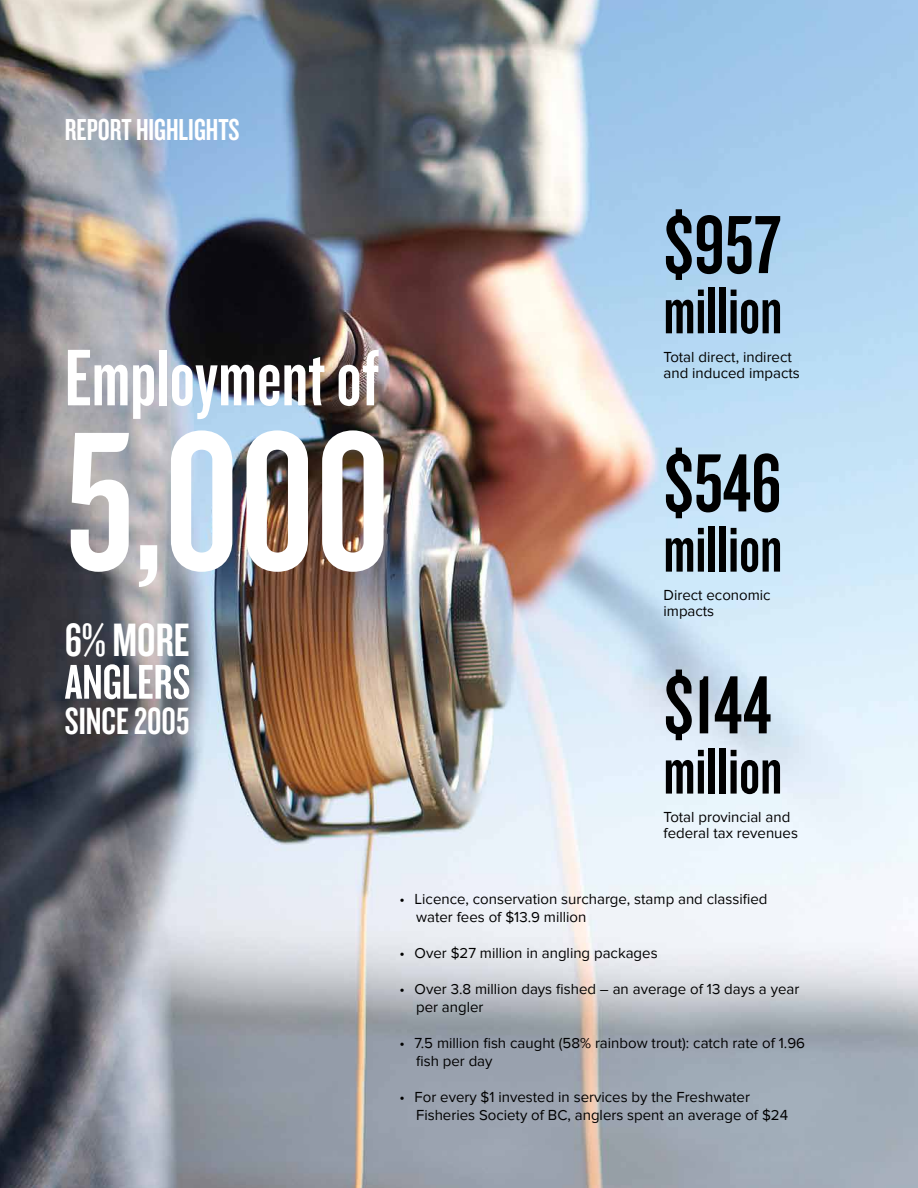
<style>
.page{position:relative;width:918px;height:1188px;background:#fff}
.page>*{position:absolute;margin:0;border:0;box-sizing:border-box;transform-origin:0 0}
.t1{font:204.9px "Knockout HTF48 Featherweight";color:#fff}
.t2{font:85.65px "Knockout HTF48 Featherweight";color:#000}
.t3{font:83.25px "Knockout HTF48 Featherweight";color:#fff}
.t4{font:69px "Knockout HTF48 Featherweight";color:#000}
.t5{font:50.7px "Knockout HTF48 Featherweight";color:#fff}
.t6{font:48.6px "Knockout HTF48 Featherweight";color:#fff}
.t7{font:39.45px "Knockout HTF48 Featherweight";color:#fff}
.t8{font:31.5px "Knockout HTF48 Featherweight";color:#fff}
.t9{font:15px/18px "Proxima Nova";color:#000}
</style>
<div class="page">
<img style="left:0;top:0;width:918px;height:1188px">
<h3 class="t8" style="left:65px;top:114px;width:176px">REPORTHIGHLIGHTS</h3>
<h3 class="t3" style="left:65px;top:336px;width:316px">Employmentof</h3>
<h1 class="t1" style="left:65px;top:399px;width:327px">5,000</h1>
<h3 class="t6" style="left:65px;top:615px;width:126px">6% MORE</h3>
<h3 class="t5" style="left:65px;top:656px;width:127px">ANGLERS</h3>
<h3 class="t7" style="left:65px;top:701px;width:126px">SINCE2005</h3>
<h2 class="t2" style="left:664px;top:202px;width:119px">$957</h2>
<h3 class="t4" style="left:664px;top:276px;width:120px">million</h3>
<p class="t9" style="left:664px;top:349px;width:138px;line-height:16.5px">Total direct, indirect and induced impacts</p>
<h2 class="t2" style="left:664px;top:440px;width:119px">$546</h2>
<h3 class="t4" style="left:664px;top:514px;width:120px">million</h3>
<p class="t9" style="left:664px;top:587px;width:109px;line-height:16.5px">Direct economic impacts</p>
<h2 class="t2" style="left:664px;top:662px;width:109px">$144</h2>
<h3 class="t4" style="left:664px;top:736px;width:120px">million</h3>
<p class="t9" style="left:664px;top:809px;width:136px;line-height:16.5px">Total provincial and federal tax revenues</p>
<p class="t9" style="left:416px;top:890px;width:353px;text-indent:-16px">• Licence, conservation surcharge, stamp and classified water fees of $13.9 million</p>
<p class="t9" style="left:400px;top:944px;width:260px">• Over $27 million in angling packages</p>
<p class="t9" style="left:416px;top:980px;width:385px;text-indent:-16px">• Over 3.8 million days fished – an average of 13 days a year per angler</p>
<p class="t9" style="left:416px;top:1034px;width:391px;text-indent:-16px">• 7.5 million fish caught (58% rainbow trout): catch rate of 1.96 fish per day</p>
<p class="t9" style="left:416px;top:1088px;width:374px;text-indent:-16px">• For every $1 invested in services by the Freshwater<br>Fisheries Society of BC, anglers spent an average of $24</p>
</div>
